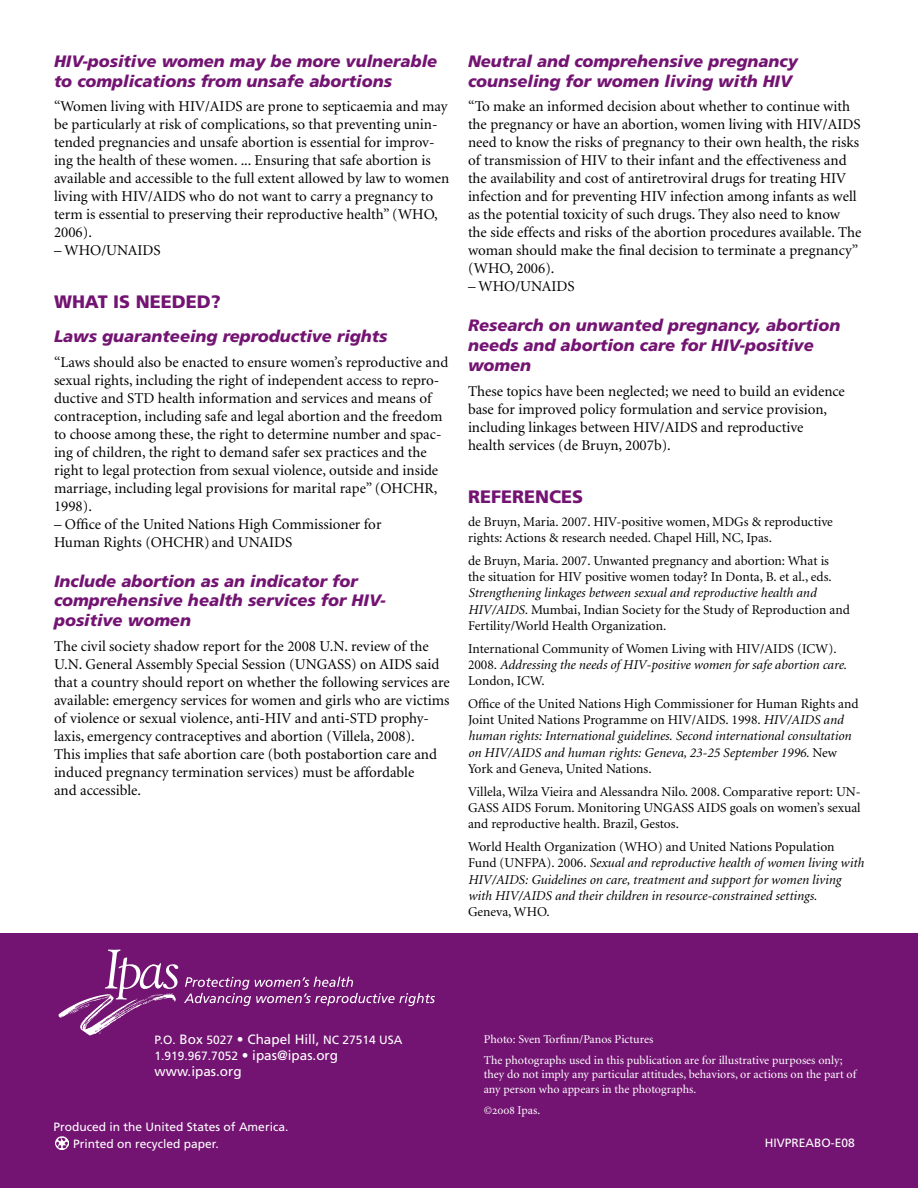
<style>
.page{position:relative;width:918px;height:1188px;background:#fff}
.page>*{position:absolute;margin:0;border:0;box-sizing:border-box;transform-origin:0 0}
.t1{font:900 18px "Frutiger";color:#731472}
.t2{font:italic 900 16.5px/19.8px "Frutiger";color:#731472}
.t3{font:15px/18px "Minion";color:#000}
.t4{font:13.5px/16.2px "Minion";color:#000}
.t5{font:italic 13.5px/16.2px "Minion";color:#000}
.t6{font:13.5px "Frutiger";color:#fff}
.t7{font:12px/21.1px "Minion";color:#fff}
.t8{font:12px/16.2px "Frutiger";color:#fff}
.s1{font-style:italic}
.s2{font-style:normal}
.s3{font-size:13.5px}
.s4{font-family:"Minion Exp"}
</style>
<div class="page">
<div style="left:0;top:933px;width:918px;height:255px;background:#731472"></div>
<svg style="left:58px;top:949px;width:120px;height:86px"></svg>
<svg style="left:184px;top:977px;width:251px;height:29px"></svg>
<svg style="left:55px;top:1137px;width:13px;height:13px"></svg>
<p class="t2" style="left:54px;top:51px;width:385px">HIV-positive women may be more vulnerable to complications from unsafe abortions</p>
<p class="t3" style="left:54px;top:98px;width:397px">“Women living with HIV/AIDS are prone to septicaemia and may be particularly at risk of complications, so that preventing unin&shy;tended pregnancies and unsafe abortion is essential for improv&shy;ing the health of these women. ... Ensuring that safe abortion is available and accessible to the full extent allowed by law to women living with HIV/AIDS who do not want to carry a pregnancy to term is essential to preserving their reproductive health” (WHO, 2006).</p>
<p class="t3" style="left:54px;top:242px;width:108px">– WHO/UNAIDS</p>
<p class="t1" style="left:54px;top:291px;width:168px">WHAT IS NEEDED?</p>
<p class="t2" style="left:54px;top:326px;width:335px">Laws guaranteeing reproductive rights</p>
<p class="t3" style="left:54px;top:353px;width:396px">“Laws should also be enacted to ensure women’s reproductive and sexual rights, including the right of independent access to repro&shy;ductive and STD health information and services and means of contraception, including safe and legal abortion and the freedom to choose among these, the right to determine number and spac&shy;ing of children, the right to demand safer sex practices and the right to legal protection from sexual violence, outside and inside marriage, including legal provisions for marital rape” (OHCHR, 1998).</p>
<p class="t3" style="left:54px;top:515px;width:329px">– Office of the United Nations High Commissioner for<br>Human Rights (OHCHR) and UNAIDS</p>
<p class="t2" style="left:54px;top:571px;width:333px">Include abortion as an indicator for comprehensive health services for HIV&shy;positive women</p>
<p class="t3" style="left:54px;top:638px;width:397px">The civil society shadow report for the 2008 U.N. review of the U.N. General Assembly Special Session (UNGASS) on AIDS said that a country should report on whether the following services are available: emergency services for women and girls who are victims of violence or sexual violence, anti-HIV and anti-STD prophy&shy;laxis, emergency contraceptives and abortion (Villela, 2008).<br>This implies that safe abortion care (both postabortion care and induced pregnancy termination services) must be affordable<br>and accessible.</p>
<p class="t2" style="left:468px;top:51px;width:331px">Neutral and comprehensive pregnancy counseling for women living with HIV</p>
<p class="t3" style="left:468px;top:98px;width:395px">“To make an informed decision about whether to continue with the pregnancy or have an abortion, women living with HIV/AIDS need to know the risks of pregnancy to their own health, the risks of transmission of HIV to their infant and the effectiveness and the availability and cost of antiretroviral drugs for treating HIV infection and for preventing HIV infection among infants as well as the potential toxicity of such drugs. They also need to know the side effects and risks of the abortion procedures available. The woman should make the final decision to terminate a pregnancy” (WHO, 2006).</p>
<p class="t3" style="left:468px;top:278px;width:108px">– WHO/UNAIDS</p>
<p class="t2" style="left:468px;top:316px;width:374px">Research on unwanted pregnancy, abortion needs and abortion care for HIV-positive women</p>
<p class="t3" style="left:468px;top:383px;width:378px">These topics have been neglected; we need to build an evidence base for improved policy formulation and service provision, including linkages between HIV/AIDS and reproductive<br>health services (de Bruyn, 2007b).</p>
<p class="t1" style="left:468px;top:486px;width:117px">REFERENCES</p>
<p class="t4" style="left:468px;top:514px;width:366px">de Bruyn, Maria. 2007. HIV-positive women, MDGs &amp; reproductive rights: Actions &amp; research needed. Chapel Hill, NC, Ipas.</p>
<p class="t4" style="left:468px;top:553px;width:365px">de Bruyn, Maria. 2007. Unwanted pregnancy and abortion: What is the situation for HIV positive women today? In Donta, B. et al., eds.</p>
<p class="t4" style="left:468px;top:585px;width:383px"><span class="s1">Strengthening linkages between sexual and reproductive health and<br>HIV/AIDS.</span> Mumbai, Indian Society for the Study of Reproduction and<br>Fertility/World Health Organization.</p>
<p class="t4" style="left:468px;top:641px;width:380px">International Community of Women Living with HIV/AIDS (ICW).<br>2008. <span class="s1">Addressing the needs of HIV-positive women for safe abortion care.<br></span>London, ICW.</p>
<p class="t4" style="left:468px;top:696px;width:392px">Office of the United Nations High Commissioner for Human Rights and Joint United Nations Programme on HIV/AIDS. 1998. <span class="s1">HIV/AIDS and human rights: International guidelines. Second international consultation on HIV/AIDS and human rights: Geneva, 23-25 September 1996.</span> New York and Geneva, United Nations.</p>
<p class="t4" style="left:468px;top:784px;width:394px;text-align:justify">Villela, Wilza Vieira and Alessandra Nilo. 2008. Comparative report: UN-GASS AIDS Forum. Monitoring UNGASS AIDS goals on women’s sexual and reproductive health. Brazil, Gestos.</p>
<p class="t5" style="left:468px;top:839px;width:397px"><span class="s2">World Health Organization (WHO) and United Nations Population Fund (UNFPA). 2006.</span> Sexual and reproductive health of women living with HIV/AIDS: Guidelines on care, treatment and support for women living with HIV/AIDS and their children in resource-constrained settings.</p>
<p class="t4" style="left:468px;top:904px;width:83px">Geneva, WHO.</p>
<p class="t8" style="left:155px;top:1032px;width:249px">P.O. <span class="s3">Box</span> 5027 <span class="s3">• Chapel Hill,</span> NC 27514 USA<br>1.919.967.7052 <span class="s3">• ipas@ipas.org</span></p>
<p class="t6" style="left:155px;top:1064px;width:89px">www.ipas.org</p>
<p class="t8" style="left:73px;top:1118px;width:217px;line-height:17.2px;text-indent:-20px">Produced in the United States of America.<br>Printed on recycled paper.</p>
<p class="t7" style="left:484px;top:1029px;width:360px">Photo: Sven Torfinn/Panos Pictures<br>The photographs used in this publication are for illustrative purposes only;</p>
<p class="t7" style="left:484px;top:1068px;width:374px;line-height:14.4px">they do not imply any particular attitudes, behaviors, or actions on the part of any person who appears in the photographs.</p>
<p class="t7" style="left:484px;top:1100px;width:58px">©<span class="s4">2008</span> Ipas.</p>
<p class="t8" style="left:765px;top:1135px;width:92px">HIVPREABO-E08</p>
</div>
